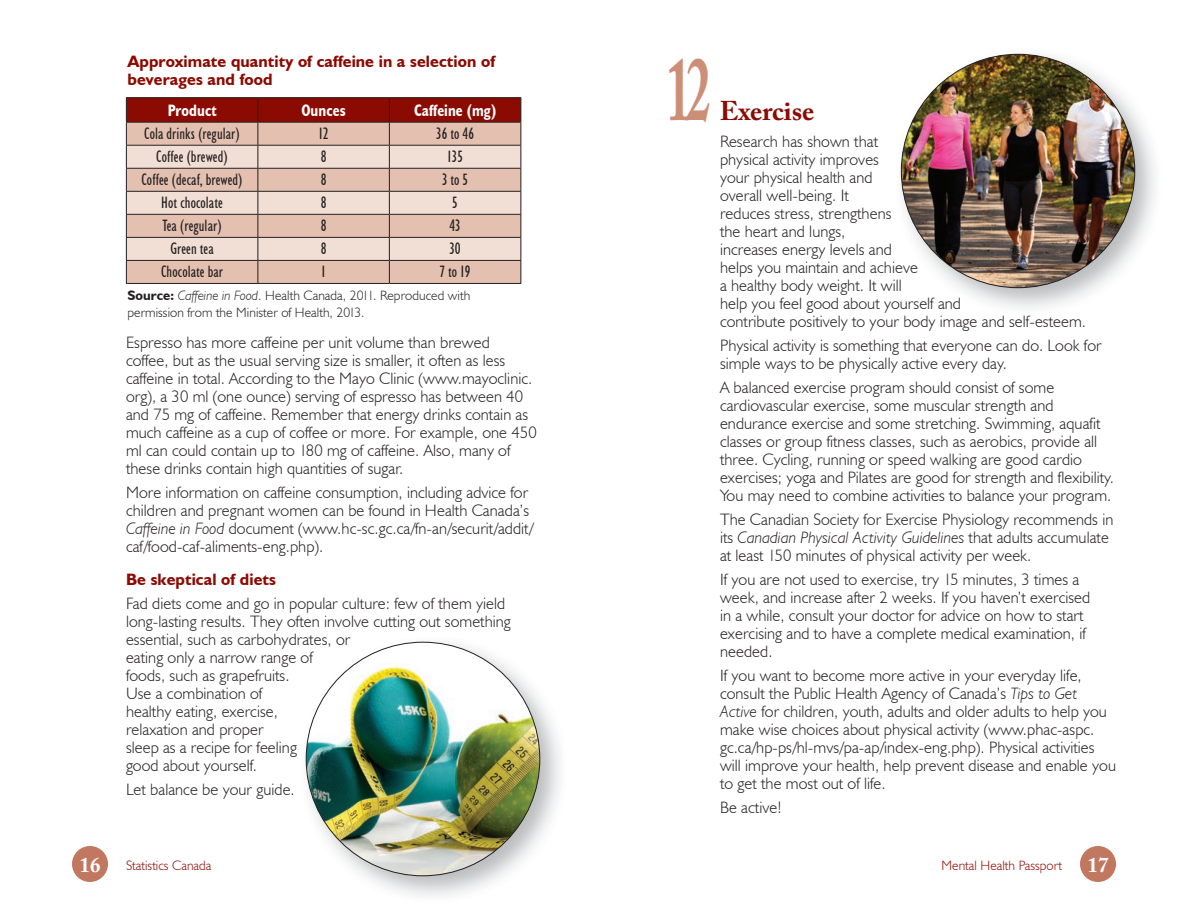
<style>
.page{position:relative;width:1188px;height:918px;background:#fff}
.page>*{position:absolute;margin:0;border:0;box-sizing:border-box;transform-origin:0 0}
.t1{font:700 90px "Adobe Caslon Pro";color:#cd8e78;scale:.55 1}
.t2{font:700 27px "Adobe Caslon Pro";color:#8b0a02}
.t3{font:300 16.5px/18px "Humanist 521 BT";letter-spacing:.005em;color:#231f20}
.t4{font:condensed 16.5px "Humanist 521 BT";letter-spacing:.005em;color:#231f20;scale:.95 1}
.t5{font:700 16.5px/18px "Humanist 521 BT";letter-spacing:.005em;color:#8b0a02}
.t6{font:700 condensed 16.5px "Humanist 521 BT";letter-spacing:.005em;color:#fff;scale:.95 1}
.t7{font:300 13.5px/16.5px "Humanist 521 BT";letter-spacing:.005em;color:#231f20}
.t8{font:300 13.5px "Humanist 521 BT";letter-spacing:.005em;color:#8b0a02}
.s1{font-weight:700}
.s2{font-style:italic}
.s3{font-family:"Adobe Caslon Pro";font-weight:700;font-size:21px;color:#fff}
</style>
<div class="page">
<div style="left:72px;top:846px;width:36px;height:36px;background:#c27860;border-radius:50%"></div>
<div style="left:1080px;top:846px;width:36px;height:36px;background:#c27860;border-radius:50%"></div>
<img style="left:305px;top:641px;width:255px;height:255px">
<img style="left:306px;top:642px;width:234px;height:234px;border-radius:117px">
<img style="left:900px;top:53px;width:255px;height:255px">
<img style="left:901px;top:54px;width:234px;height:234px;border-radius:117px">
<hr style="left:126px;top:97px;width:132px;height:1px;background:#231f20">
<hr style="left:258px;top:97px;width:131px;height:1px;background:#231f20">
<hr style="left:389px;top:97px;width:132px;height:1px;background:#231f20">
<hr style="left:126px;top:283px;width:132px;height:1px;background:#231f20">
<hr style="left:258px;top:283px;width:131px;height:1px;background:#231f20">
<svg style="left:126px;top:98px;width:395px;height:185px;background:#d4aca0"></svg>
<hr style="left:389px;top:260px;width:132px;height:1px;background:#231f20">
<hr style="left:389px;top:283px;width:132px;height:1px;background:#231f20">
<p class="t5" style="left:128px;top:52px;width:369px">Approximate quantity of caffeine in a selection of beverages and food</p>
<p class="t6" style="left:168px;top:100px;width:53px">Product</p>
<p class="t6" style="left:301px;top:100px;width:48px">Ounces</p>
<p class="t6" style="left:414px;top:100px;width:88px">Caffeine (mg)</p>
<p class="t4" style="left:144px;top:124px;width:102px">Cola drinks (regular)</p>
<p class="t4" style="left:319px;top:124px;width:12px">12</p>
<p class="t4" style="left:436px;top:124px;width:41px">36 to 46</p>
<p class="t4" style="left:156px;top:147px;width:77px">Coffee (brewed)</p>
<p class="t4" style="left:321px;top:147px;width:8px">8</p>
<p class="t4" style="left:447px;top:147px;width:18px">135</p>
<p class="t4" style="left:141px;top:170px;width:108px">Coffee (decaf, brewed)</p>
<p class="t4" style="left:321px;top:170px;width:8px">8</p>
<p class="t4" style="left:442px;top:170px;width:29px">3 to 5</p>
<p class="t4" style="left:161px;top:193px;width:66px">Hot chocolate</p>
<p class="t4" style="left:321px;top:193px;width:8px">8</p>
<p class="t4" style="left:452px;top:193px;width:7px">5</p>
<p class="t4" style="left:162px;top:216px;width:64px">Tea (regular)</p>
<p class="t4" style="left:321px;top:216px;width:8px">8</p>
<p class="t4" style="left:449px;top:216px;width:13px">43</p>
<p class="t4" style="left:170px;top:239px;width:47px">Green tea</p>
<p class="t4" style="left:321px;top:239px;width:8px">8</p>
<p class="t4" style="left:449px;top:239px;width:13px">30</p>
<p class="t4" style="left:161px;top:262px;width:67px">Chocolate bar</p>
<p class="t4" style="left:321px;top:262px;width:6px">1</p>
<p class="t4" style="left:440px;top:262px;width:34px">7 to 19</p>
<p class="t7" style="left:128px;top:287px;width:344px"><span class="s1">Source:</span> <span class="s2">Caffeine in Food</span>. Health Canada, 2011. Reproduced with permission from the Minister of Health, 2013.</p>
<p class="t3" style="left:126px;top:333px;width:412px">Espresso has more caffeine per unit volume than brewed<br>coffee, but as the usual serving size is smaller, it often as less caffeine in total. According to the Mayo Clinic (www.mayoclinic. org), a 30 ml (one ounce) serving of espresso has between 40 and 75 mg of caffeine. Remember that energy drinks contain as much caffeine as a cup of coffee or more. For example, one 450 ml can could contain up to 180 mg of caffeine. Also, many of these drinks contain high quantities of sugar.</p>
<p class="t3" style="left:126px;top:483px;width:409px">More information on caffeine consumption, including advice for children and pregnant women can be found in Health Canada’s <span class="s2">Caffeine in Food</span> document (www.hc-sc.gc.ca/fn-an/securit/addit/ caf/food-caf-aliments-eng.php).</p>
<p class="t5" style="left:126px;top:570px;width:152px">Be skeptical of diets</p>
<p class="t3" style="left:126px;top:594px;width:386px">Fad diets come and go in popular culture: few of them yield long-lasting results. They often involve cutting out something essential, such as carbohydrates, or<br>eating only a narrow range of<br>foods, such as grapefruits.<br>Use a combination of<br>healthy eating, exercise,<br>relaxation and proper<br>sleep as a recipe for feeling<br>good about yourself.</p>
<p class="t3" style="left:126px;top:780px;width:170px">Let balance be your guide.</p>
<h1 class="t1" style="left:666px;top:36px;width:83px">12</h1>
<h2 class="t2" style="left:720px;top:95px;width:96px">Exercise</h2>
<p class="t3" style="left:720px;top:132px;width:368px">Research has shown that<br>physical activity improves<br>your physical health and<br>overall well-being. It<br>reduces stress, strengthens<br>the heart and lungs,<br>increases energy levels and<br>helps you maintain and achieve<br>a healthy body weight. It will<br>help you feel good about yourself and<br>contribute positively to your body image and self-esteem.</p>
<p class="t3" style="left:720px;top:336px;width:383px">Physical activity is something that everyone can do. Look for simple ways to be physically active every day.</p>
<p class="t3" style="left:720px;top:378px;width:396px">A balanced exercise program should consist of some cardiovascular exercise, some muscular strength and endurance exercise and some stretching. Swimming, aquafit classes or group fitness classes, such as aerobics, provide all three. Cycling, running or speed walking are good cardio exercises; yoga and Pilates are good for strength and flexibility.<br>You may need to combine activities to balance your program.</p>
<p class="t3" style="left:720px;top:510px;width:395px">The Canadian Society for Exercise Physiology recommends in its <span class="s2">Canadian Physical Activity Guidelines</span> that adults accumulate at least 150 minutes of physical activity per week.</p>
<p class="t3" style="left:720px;top:570px;width:372px">If you are not used to exercise, try 15 minutes, 3 times a week, and increase after 2 weeks. If you haven’t exercised in a while, consult your doctor for advice on how to start exercising and to have a complete medical examination, if needed.</p>
<p class="t3" style="left:720px;top:666px;width:398px">If you want to become more active in your everyday life, consult the Public Health Agency of Canada’s <span class="s2">Tips to Get Active</span> for children, youth, adults and older adults to help you make wise choices about physical activity (www.phac-aspc. gc.ca/hp-ps/hl-mvs/pa-ap/index-eng.php). Physical activities will improve your health, help prevent disease and enable you to get the most out of life.</p>
<p class="t3" style="left:720px;top:798px;width:63px">Be active!</p>
<p class="t8" style="left:80px;top:857px;width:134px"><span class="s3">16</span> Statistics Canada</p>
<p class="t8" style="left:942px;top:857px;width:168px">Mental Health Passport <span class="s3">17</span></p>
</div>
